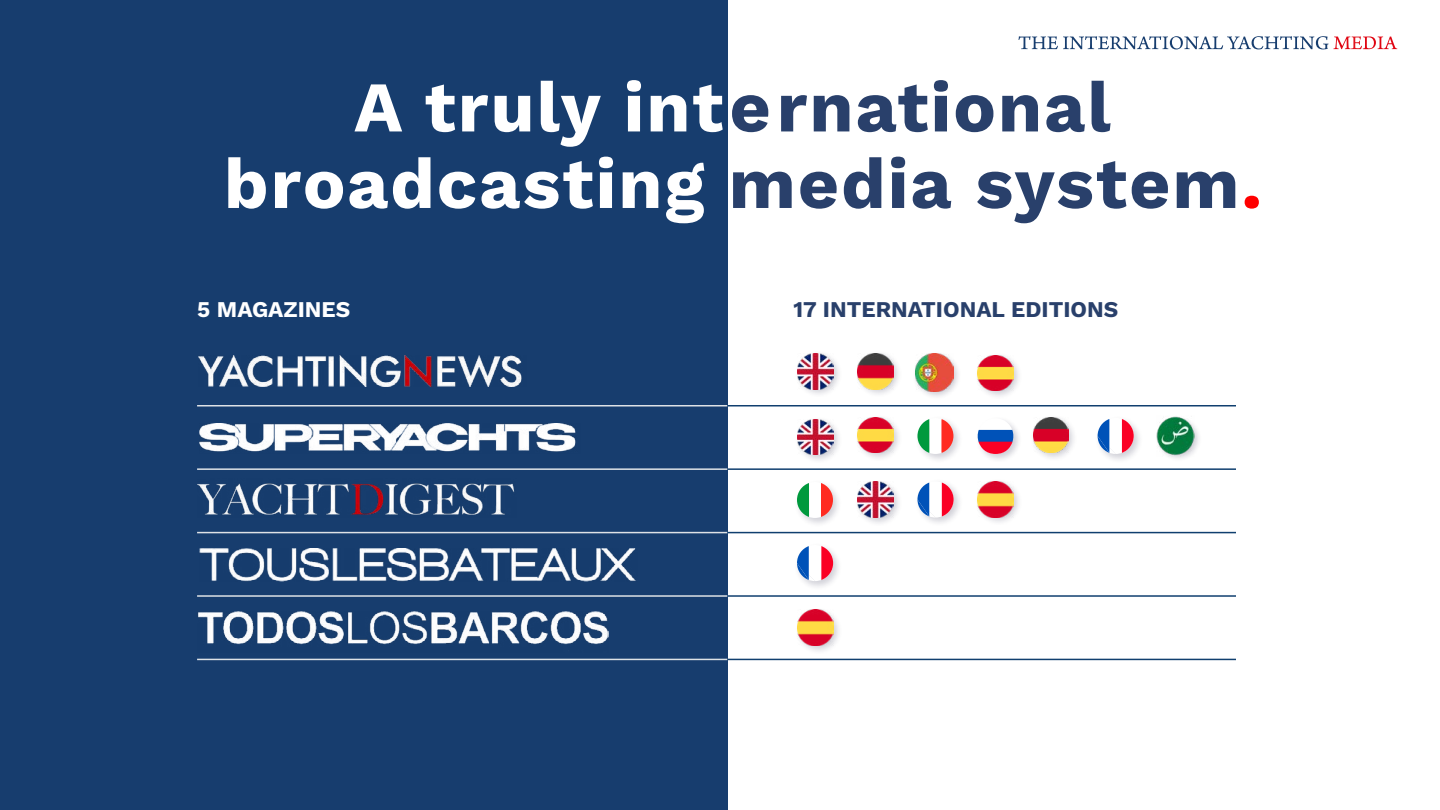
<style>
.page{position:relative;width:1440px;height:810px;background:#fff}
.page>*{position:absolute;margin:0;border:0;box-sizing:border-box;transform-origin:0 0}
.t1{font:71.25px/76.5px "Work Sans";letter-spacing:.03em;color:#fff;text-align:center}
.t2{font:22.5px "Work Sans";color:#29406b}
.t3{font:22.5px "Work Sans";color:#fff}
.s1{color:#29406b}
.s2{color:#f00}
</style>
<div class="page">
<svg style="left:1019px;top:36px;width:378px;height:13px"></svg>
<div style="left:0;top:0;width:728px;height:810px;background:#173d6e"></div>
<div style="left:855px;top:350px;width:48px;height:48px;background:#16163b;opacity:.2"></div>
<img style="left:858px;top:353px;width:35px;height:36px">
<div style="left:1030px;top:414px;width:48px;height:48px;background:#16163b;opacity:.2"></div>
<img style="left:1033px;top:417px;width:36px;height:36px">
<div style="left:855px;top:414px;width:48px;height:48px;background:#16163b;opacity:.2"></div>
<img style="left:858px;top:417px;width:35px;height:36px">
<div style="left:794px;top:607px;width:48px;height:48px;background:#16163b;opacity:.2"></div>
<img style="left:798px;top:610px;width:35px;height:35px">
<div style="left:794px;top:350px;width:48px;height:48px;background:#16163b;opacity:.2"></div>
<img style="left:798px;top:353px;width:35px;height:36px">
<div style="left:794px;top:416px;width:48px;height:48px;background:#16163b;opacity:.2"></div>
<img style="left:798px;top:419px;width:35px;height:36px">
<div style="left:855px;top:479px;width:48px;height:48px;background:#16163b;opacity:.2"></div>
<img style="left:858px;top:482px;width:35px;height:36px">
<div style="left:794px;top:479px;width:49px;height:49px;background:#16163b;opacity:.2"></div>
<svg style="left:797px;top:482px;width:36px;height:36px"></svg>
<div style="left:914px;top:415px;width:49px;height:49px;background:#16163b;opacity:.2"></div>
<svg style="left:917px;top:418px;width:36px;height:36px"></svg>
<div style="left:975px;top:416px;width:47px;height:47px;background:#16163b;opacity:.2"></div>
<div style="left:978px;top:418px;width:35px;height:36px;background:#fff;border-radius:50%"></div>
<svg style="left:977px;top:430px;width:37px;height:24px"></svg>
<div style="left:794px;top:542px;width:49px;height:49px;background:#16163b;opacity:.2"></div>
<svg style="left:797px;top:545px;width:36px;height:36px"></svg>
<div style="left:1095px;top:415px;width:48px;height:49px;background:#16163b;opacity:.2"></div>
<svg style="left:1098px;top:418px;width:36px;height:36px"></svg>
<hr style="left:197px;top:405px;width:531px;height:1px;background:#dee2e6">
<hr style="left:727px;top:405px;width:509px;height:1px;background:#103f6f">
<hr style="left:197px;top:468px;width:531px;height:2px;background:#dee2e6">
<hr style="left:727px;top:468px;width:509px;height:2px;background:#103f6f">
<hr style="left:197px;top:532px;width:531px;height:1px;background:#dee2e6">
<hr style="left:727px;top:532px;width:509px;height:1px;background:#103f6f">
<hr style="left:197px;top:595px;width:531px;height:2px;background:#dee2e6">
<hr style="left:727px;top:595px;width:509px;height:2px;background:#103f6f">
<hr style="left:197px;top:659px;width:531px;height:1px;background:#dee2e6">
<hr style="left:727px;top:659px;width:509px;height:1px;background:#103f6f">
<img style="left:200px;top:423px;width:376px;height:29px">
<img style="left:200px;top:548px;width:436px;height:33px">
<img style="left:198px;top:611px;width:411px;height:34px">
<img style="left:198px;top:483px;width:317px;height:32px">
<img style="left:198px;top:355px;width:324px;height:32px">
<div style="left:1155px;top:415px;width:48px;height:47px;background:#16163b;opacity:.2"></div>
<img style="left:1156px;top:416px;width:39px;height:40px">
<div style="left:912px;top:351px;width:50px;height:49px;background:#16163b;opacity:.2"></div>
<img style="left:915px;top:353px;width:38px;height:38px">
<div style="left:975px;top:352px;width:48px;height:48px;background:#16163b;opacity:.2"></div>
<img style="left:978px;top:355px;width:35px;height:36px">
<div style="left:914px;top:478px;width:49px;height:49px;background:#16163b;opacity:.2"></div>
<svg style="left:917px;top:481px;width:37px;height:37px"></svg>
<div style="left:975px;top:478px;width:48px;height:48px;background:#16163b;opacity:.2"></div>
<img style="left:978px;top:481px;width:35px;height:36px">
<p class="t1" style="left:224px;top:66px;width:1040px">A truly int<span class="s1">ernational </span>broadcasting <span class="s1">media system</span><span class="s2">.</span></p>
<p class="t3" style="left:197px;top:292px;width:155px">5 MAGAZINES</p>
<p class="t2" style="left:793px;top:292px;width:326px">17 INTERNATIONAL EDITIONS</p>
</div>
